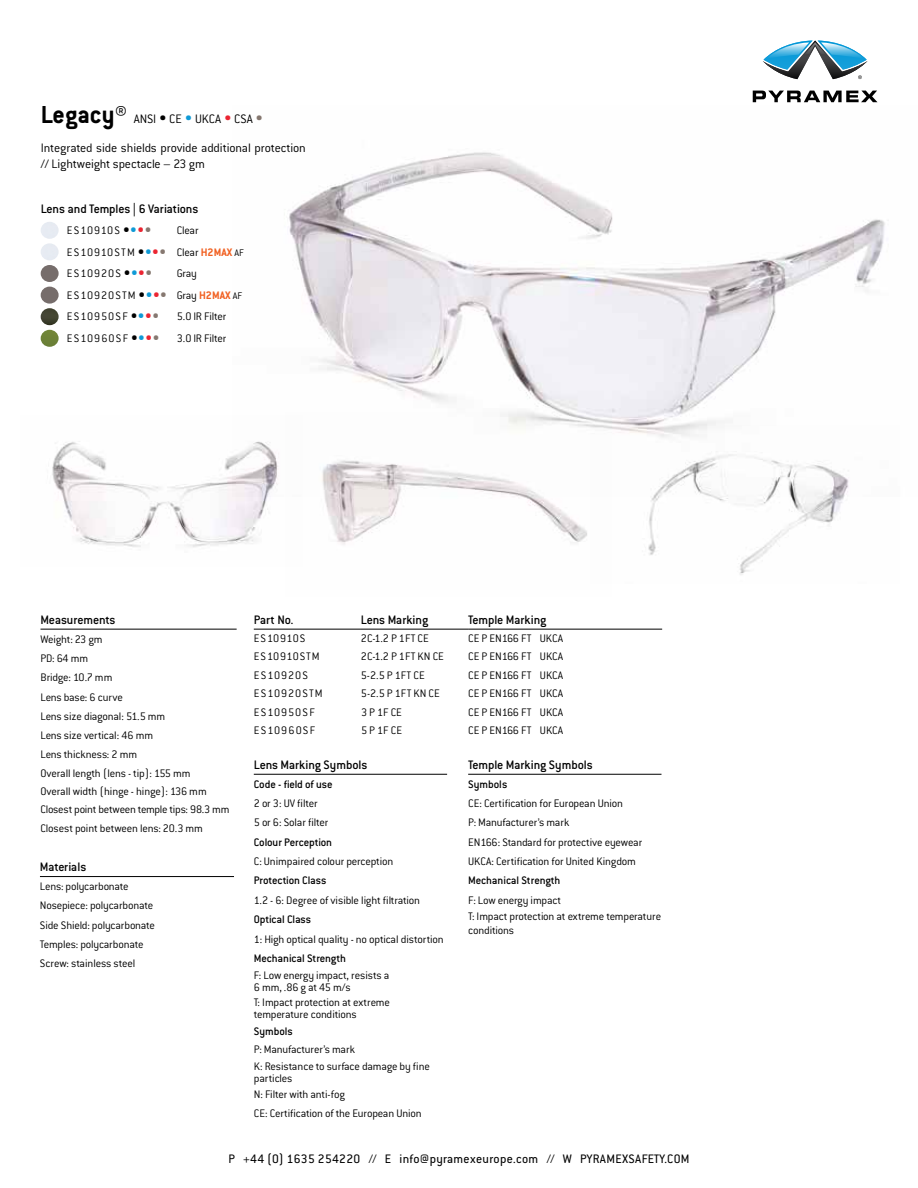
<style>
.page{position:relative;width:918px;height:1188px;background:#fff}
.page>*{position:absolute;margin:0;border:0;box-sizing:border-box;transform-origin:0 0}
.t1{font:500 13.5px "Conduit ITC Std";letter-spacing:-.01em;color:#000}
.t2{font:300 13.5px/28.8px "Conduit ITC Std";letter-spacing:-.01em;color:#000}
.t3{font:13.5px "Conduit ITC Std";letter-spacing:.025em;color:#000}
.t4{font:300 12px/18.9px "Conduit ITC Std";letter-spacing:-.015em;color:#000}
.t5{font:500 12px "Conduit ITC Std";letter-spacing:-.01em;color:#000}
.t6{font:300 12px/21.6px "Conduit ITC Std";letter-spacing:.075em;color:#000}
.t7{font:300 12px/21.6px "Conduit ITC Std";letter-spacing:.06em;color:#000}
.t8{font:300 12px "Conduit ITC Std";letter-spacing:.1em;color:#000}
.t9{font:300 12px "Conduit ITC Std";letter-spacing:.09em;color:#000}
.t10{font:300 12px "Conduit ITC Std";letter-spacing:.07em;color:#000}
.t11{font:300 12px "Conduit ITC Std";letter-spacing:.055em;color:#000}
.s1{font-weight:700;font-size:27px}
.s2{font-weight:400;font-size:16.5px}
.s3{font-weight:400;font-size:16.5px;color:#0f9ad6}
.s4{font-weight:400;font-size:16.5px;color:#eb2532}
.s5{font-weight:400;font-size:16.5px;color:#867870}
.s6{font-weight:900;font-size:13.8px}
.s7{font-weight:900;font-size:13.8px;color:#0f9ad6}
.s8{font-weight:900;font-size:13.8px;color:#eb2532}
.s9{font-weight:900;font-size:13.8px;color:#867870}
.s10{font-weight:700;color:#f16122}
.s11{font-size:10.5px}
</style>
<div class="page">
<img style="left:288px;top:152px;width:597px;height:274px">
<img style="left:41px;top:222px;width:18px;height:17px">
<img style="left:41px;top:243px;width:18px;height:17px">
<img style="left:41px;top:265px;width:18px;height:17px">
<img style="left:41px;top:287px;width:18px;height:17px">
<img style="left:41px;top:308px;width:18px;height:17px">
<img style="left:41px;top:330px;width:18px;height:17px">
<svg style="left:753px;top:91px;width:124px;height:11px"></svg>
<svg style="left:763px;top:40px;width:105px;height:39px"></svg>
<img style="left:288px;top:413px;width:324px;height:132px">
<img style="left:590px;top:426px;width:259px;height:149px">
<img style="left:52px;top:415px;width:250px;height:133px">
<hr style="left:40px;top:629px;width:197px;height:1px;background:#000">
<hr style="left:40px;top:876px;width:194px;height:1px;background:#000">
<hr style="left:254px;top:629px;width:107px;height:1px;background:#000">
<hr style="left:361px;top:629px;width:107px;height:1px;background:#000">
<hr style="left:468px;top:629px;width:194px;height:1px;background:#000">
<hr style="left:254px;top:774px;width:193px;height:1px;background:#000">
<hr style="left:468px;top:774px;width:194px;height:1px;background:#000">
<p class="t2" style="left:41px;top:104px;width:267px"><span class="s1">Legacy®</span> ANSI <span class="s2">•</span> CE <span class="s3">•</span> UKCA <span class="s4">•</span> CSA <span class="s5">•<br></span>Integrated side shields provide additional protection</p>
<p class="t2" style="left:41px;top:149px;width:166px">// Lightweight spectacle – 23 gm</p>
<p class="t1" style="left:41px;top:200px;width:159px">Lens and Temples | 6 Variations</p>
<p class="t6" style="left:67px;top:219px;width:86px">ES10910S <span class="s6">•</span><span class="s7">•</span><span class="s8">•</span><span class="s9">•</span></p>
<p class="t7" style="left:67px;top:219px;width:179px;text-indent:110px">Clear<br>ES10910STM <span class="s6">•</span><span class="s7">•</span><span class="s8">•</span><span class="s9">•</span> Clear <span class="s10">H2MAX</span> <span class="s11">AF<br></span>ES10920S <span class="s6">•</span><span class="s7">•</span><span class="s8">•</span><span class="s9">•</span></p>
<p class="t6" style="left:67px;top:262px;width:177px;text-indent:110px">Gray<br>ES10920STM <span class="s6">•</span><span class="s7">•</span><span class="s8">•</span><span class="s9">•</span> Gray <span class="s10">H2MAX</span> <span class="s11">AF<br></span>ES10950SF <span class="s6">•</span><span class="s7">•</span><span class="s8">•</span><span class="s9">•</span></p>
<p class="t4" style="left:177px;top:307px;width:51px">5.0 IR Filter</p>
<p class="t8" style="left:67px;top:331px;width:94px">ES10960SF <span class="s6">•</span><span class="s7">•</span><span class="s8">•</span><span class="s9">•</span></p>
<p class="t4" style="left:177px;top:329px;width:51px">3.0 IR Filter</p>
<p class="t1" style="left:40px;top:611px;width:77px">Measurements</p>
<p class="t4" style="left:40px;top:629px;width:190px">Weight: 23 gm<br>PD: 64 mm<br>Bridge: 10.7 mm<br>Lens base: 6 curve<br>Lens size diagonal: 51.5 mm<br>Lens size vertical: 46 mm<br>Lens thickness: 2 mm<br>Overall length (lens - tip): 155 mm<br>Overall width (hinge - hinge): 136 mm<br>Closest point between temple tips: 98.3 mm<br>Closest point between lens: 20.3 mm</p>
<p class="t1" style="left:40px;top:859px;width:48px">Materials</p>
<p class="t4" style="left:40px;top:876px;width:117px;line-height:19.4px">Lens: polycarbonate<br>Nosepiece: polycarbonate<br>Side Shield: polycarbonate<br>Temples: polycarbonate<br>Screw: stainless steel</p>
<p class="t1" style="left:254px;top:611px;width:41px">Part No.</p>
<p class="t1" style="left:361px;top:611px;width:69px">Lens Marking</p>
<p class="t1" style="left:468px;top:611px;width:80px">Temple Marking</p>
<p class="t11" style="left:254px;top:631px;width:53px">ES10910S</p>
<p class="t4" style="left:361px;top:629px;width:69px">2C-1.2 P 1FT CE</p>
<p class="t4" style="left:468px;top:629px;width:97px">CE P EN166 FT UKCA</p>
<p class="t10" style="left:254px;top:649px;width:67px">ES10910STM</p>
<p class="t4" style="left:361px;top:647px;width:85px">2C-1.2 P 1FT KN CE</p>
<p class="t4" style="left:468px;top:647px;width:97px">CE P EN166 FT UKCA</p>
<p class="t6" style="left:254px;top:664px;width:56px">ES10920S</p>
<p class="t4" style="left:361px;top:665px;width:65px">5-2.5 P 1FT CE</p>
<p class="t4" style="left:468px;top:665px;width:97px">CE P EN166 FT UKCA</p>
<p class="t9" style="left:254px;top:686px;width:70px">ES10920STM</p>
<p class="t4" style="left:361px;top:684px;width:80px">5-2.5 P 1FT KN CE</p>
<p class="t4" style="left:468px;top:684px;width:97px">CE P EN166 FT UKCA</p>
<p class="t9" style="left:254px;top:705px;width:62px">ES10950SF</p>
<p class="t4" style="left:361px;top:702px;width:43px">3 P 1F CE</p>
<p class="t4" style="left:468px;top:702px;width:97px">CE P EN166 FT UKCA</p>
<p class="t8" style="left:254px;top:723px;width:63px">ES10960SF</p>
<p class="t4" style="left:361px;top:720px;width:43px">5 P 1F CE</p>
<p class="t4" style="left:468px;top:720px;width:97px">CE P EN166 FT UKCA</p>
<p class="t1" style="left:254px;top:757px;width:115px">Lens Marking Symbols</p>
<p class="t5" style="left:254px;top:777px;width:80px">Code - field of use</p>
<p class="t4" style="left:254px;top:793px;width:76px;line-height:19.4px">2 or 3: UV filter<br>5 or 6: Solar filter</p>
<p class="t5" style="left:254px;top:835px;width:80px">Colour Perception</p>
<p class="t4" style="left:254px;top:852px;width:141px">C: Unimpaired colour perception</p>
<p class="t5" style="left:254px;top:873px;width:74px">Protection Class</p>
<p class="t4" style="left:254px;top:890px;width:168px">1.2 - 6: Degree of visible light filtration</p>
<p class="t5" style="left:254px;top:912px;width:59px">Optical Class</p>
<p class="t4" style="left:254px;top:929px;width:191px">1: High optical quality - no optical distortion</p>
<p class="t5" style="left:254px;top:951px;width:94px">Mechanical Strength</p>
<p class="t4" style="left:254px;top:969px;width:137px;line-height:12px">F: Low energy impact, resists a<br>6 mm, .86 g at 45 m/s</p>
<p class="t4" style="left:254px;top:997px;width:138px;line-height:11.4px">T: Impact protection at extreme temperature conditions</p>
<p class="t5" style="left:254px;top:1024px;width:41px">Symbols</p>
<p class="t4" style="left:254px;top:1041px;width:178px;line-height:16.6px">P: Manufacturer’s mark<br>K: Resistance to surface damage by fine</p>
<p class="t4" style="left:254px;top:1069px;width:93px;line-height:16.6px">particles<br>N: Filter with anti-fog</p>
<p class="t4" style="left:254px;top:1103px;width:169px">CE: Certification of the European Union</p>
<p class="t1" style="left:468px;top:757px;width:126px">Temple Marking Symbols</p>
<p class="t5" style="left:468px;top:777px;width:41px">Symbols</p>
<p class="t4" style="left:468px;top:793px;width:176px;line-height:19.4px">CE: Certification for European Union<br>P: Manufacturer’s mark<br>EN166: Standard for protective eyewear UKCA: Certification for United Kingdom</p>
<p class="t5" style="left:468px;top:873px;width:94px">Mechanical Strength</p>
<p class="t4" style="left:468px;top:892px;width:195px;line-height:15.9px">F: Low energy impact<br>T: Impact protection at extreme temperature</p>
<p class="t4" style="left:468px;top:921px;width:48px">conditions</p>
<p class="t3" style="left:228px;top:1151px;width:463px">P +44 (0) 1635 254220 // E info@pyramexeurope.com // W PYRAMEXSAFETY.COM</p>
</div>
